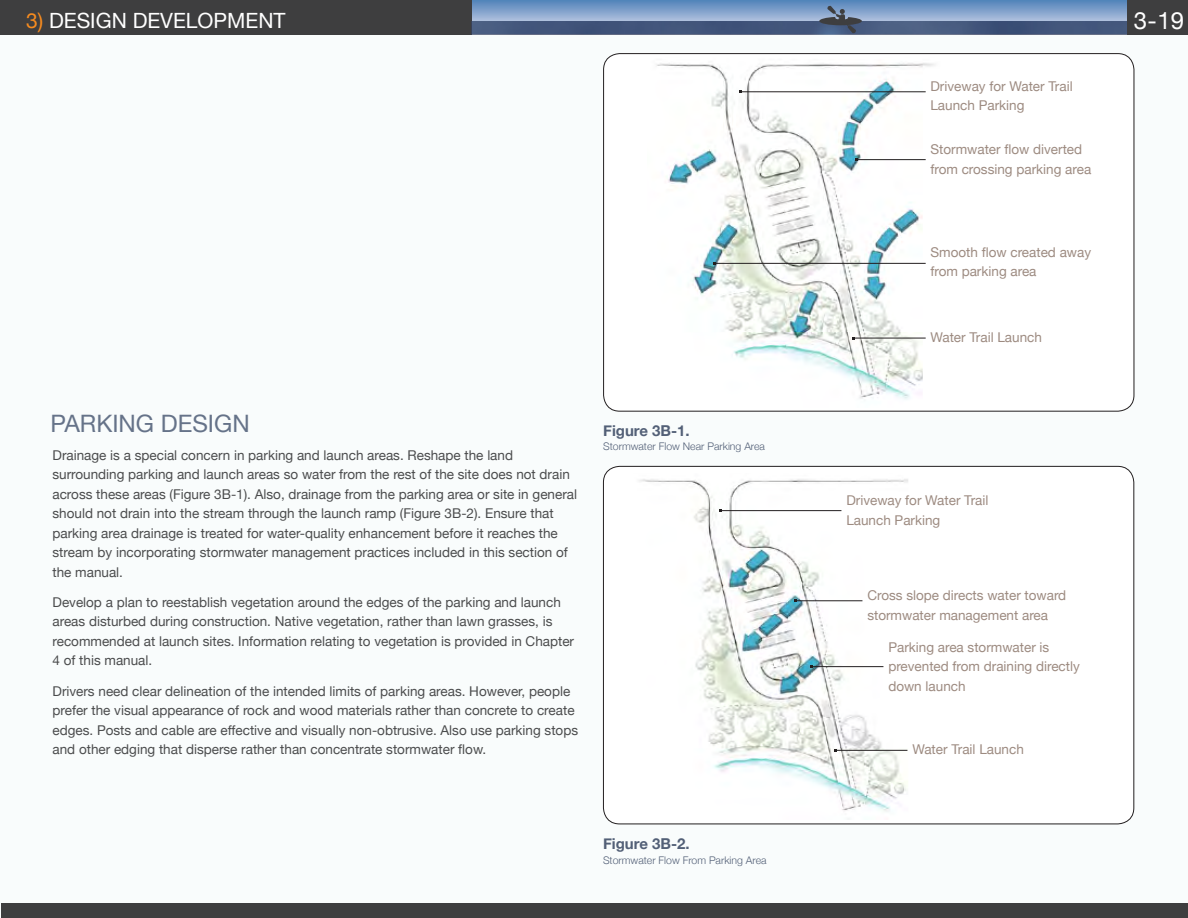
<style>
.page{position:relative;width:1188px;height:918px;background:#f9fcfc}
.page>*{position:absolute;margin:0;border:0;box-sizing:border-box;transform-origin:0 0}
.body{font:24px "Helvetica Neue";color:#667389}
.t1{font:24px "Helvetica Neue";color:#fff}
.t2{font:21px "Helvetica Neue";color:#fff}
.figure_captions{font:700 15px "Helvetica Neue";color:#536077}
.body-2{font:13.5px/19.5px "Helvetica Neue";color:#4b4c4d}
.Figure_Body{font:13.5px/19.5px "Helvetica Neue";color:#9d8b81}
.figure_captions-2{font:300 10.5px "Helvetica Neue";color:#536077}
.s1{color:#f68b1f}
</style>
<div class="page">
<svg style="left:472px;top:21px;width:655px;height:1px"></svg>
<div style="left:1px;top:903px;width:1187px;height:15px;background:#3e3e3f"></div>
<svg style="left:472px;top:0;width:655px;height:21px;background:#7fa0ca"></svg>
<div style="left:0;top:0;width:472px;height:34px;background:#3e3e3f"></div>
<img style="left:472px;top:22px;width:655px;height:12px">
<div style="left:1127px;top:0;width:61px;height:34px;background:#3e3e3f"></div>
<div style="left:604px;top:54px;width:530px;height:357px;background:#fff;border-radius:16px"></div>
<div style="left:603px;top:466px;width:531px;height:358px;background:#fff;border-radius:16px"></div>
<img style="left:639px;top:479px;width:269px;height:333px">
<img style="left:656px;top:63px;width:279px;height:337px">
<hr style="left:857px;top:159px;width:69px;height:1px;background:#231f20">
<hr style="left:740px;top:91px;width:186px;height:1px;background:#231f20">
<hr style="left:811px;top:666px;width:72px;height:1px;background:#231f20">
<hr style="left:715px;top:263px;width:211px;height:1px;background:#231f20">
<hr style="left:853px;top:338px;width:73px;height:1px;background:#231f20">
<hr style="left:796px;top:600px;width:66px;height:1px;background:#231f20">
<hr style="left:721px;top:510px;width:120px;height:1px;background:#231f20">
<hr style="left:835px;top:750px;width:72px;height:1px;background:#231f20">
<svg style="left:819px;top:5px;width:43px;height:29px"></svg>
<h2 class="t2" style="left:26px;top:8px;width:261px"><span class="s1">3)</span> DESIGN DEVELOPMENT</h2>
<h1 class="t1" style="left:1134px;top:6px;width:52px">3-19</h1>
<p class="Figure_Body" style="left:930px;top:76px;width:144px">Driveway for Water Trail<br>Launch Parking</p>
<p class="Figure_Body" style="left:930px;top:140px;width:162px">Stormwater flow diverted from crossing parking area</p>
<p class="Figure_Body" style="left:930px;top:242px;width:162px">Smooth flow created away from parking area</p>
<p class="body" style="left:51px;top:409px;width:201px">PARKING DESIGN</p>
<p class="body-2" style="left:52px;top:445px;width:526px">Drainage is a special concern in parking and launch areas. Reshape the land surrounding parking and launch areas so water from the rest of the site does not drain across these areas (Figure 3B-1). Also, drainage from the parking area or site in general should not drain into the stream through the launch ramp (Figure 3B-2). Ensure that parking area drainage is treated for water-quality enhancement before it reaches the stream by incorporating stormwater management practices included in this section of the manual.</p>
<p class="body-2" style="left:52px;top:592px;width:523px">Develop a plan to reestablish vegetation around the edges of the parking and launch areas disturbed during construction. Native vegetation, rather than lawn grasses, is recommended at launch sites. Information relating to vegetation is provided in Chapter 4 of this manual.</p>
<p class="body-2" style="left:52px;top:681px;width:527px">Drivers need clear delineation of the intended limits of parking areas. However, people prefer the visual appearance of rock and wood materials rather than concrete to create edges. Posts and cable are effective and visually non-obtrusive. Also use parking stops and other edging that disperse rather than concentrate stormwater flow.</p>
<p class="figure_captions" style="left:603px;top:421px;width:88px">Figure 3B-1.</p>
<p class="figure_captions-2" style="left:603px;top:440px;width:163px">Stormwater Flow Near Parking Area</p>
<p class="figure_captions" style="left:603px;top:834px;width:88px">Figure 3B-2.</p>
<p class="figure_captions-2" style="left:603px;top:854px;width:165px">Stormwater Flow From Parking Area</p>
<p class="Figure_Body" style="left:930px;top:327px;width:113px">Water Trail Launch</p>
<p class="Figure_Body" style="left:846px;top:491px;width:144px">Driveway for Water Trail<br>Launch Parking</p>
<p class="Figure_Body" style="left:867px;top:585px;width:200px">Cross slope directs water toward stormwater management area</p>
<p class="Figure_Body" style="left:888px;top:637px;width:193px">Parking area stormwater is prevented from draining directly down launch</p>
<p class="Figure_Body" style="left:912px;top:739px;width:113px">Water Trail Launch</p>
</div>
